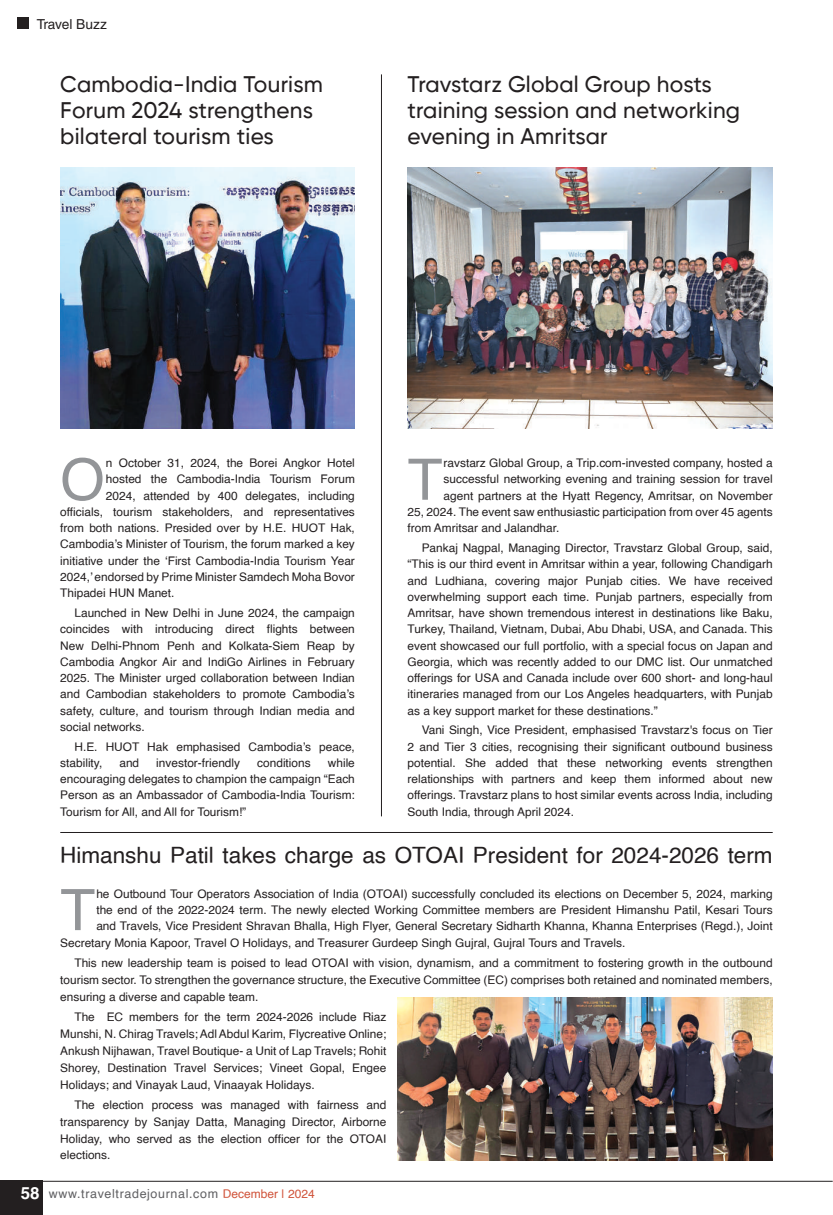
<style>
.page{position:relative;width:833px;height:1215px;background:#fff}
.page>*{position:absolute;margin:0;border:0;box-sizing:border-box;transform-origin:0 0}
.t1{font:57.12px "Helvetica";color:#939598}
.t2{font:500 22.5px/26.2px "Gilroy";letter-spacing:.01em;color:#231f20}
.t3{font:22.5px "Helvetica";color:#231f20}
.t4{font:13.75px "Helvetica CE";letter-spacing:-.005em;color:#231f20}
.t5{font:12.5px "Helvetica";letter-spacing:.05em;color:#5f5f62}
.t6{font:11.88px/16.2px "Helvetica";color:#231f20;text-align:justify}
.s1{font-family:"Helvetica CE";font-weight:700;font-size:16.88px;color:#fff}
.s2{font-size:12px;color:#d0533a}
</style>
<div class="page">
<div style="left:0;top:1181px;width:43px;height:34px;background:#231f20"></div>
<hr style="left:0;top:1181px;width:832px;height:1px;background:#231f20">
<div style="left:18px;top:18px;width:11px;height:11px;background:#231f20"></div>
<hr style="left:381px;top:74px;width:1px;height:742px;background:#231f20">
<hr style="left:60px;top:832px;width:712px;height:1px;background:#231f20">
<img style="left:407px;top:168px;width:365px;height:260px">
<img style="left:60px;top:168px;width:295px;height:260px">
<img style="left:397px;top:997px;width:375px;height:163px">
<p class="t4" style="left:37px;top:16px;width:72px">Travel Buzz</p>
<h2 class="t2" style="left:60px;top:71px;width:264px">Cambodia-India Tourism<br>Forum 2024 strengthens bilateral tourism ties</h2>
<h2 class="t2" style="left:407px;top:71px;width:334px">Travstarz Global Group hosts training session and networking evening in Amritsar</h2>
<h1 class="t1" style="left:60px;top:436px;width:46px">O</h1>
<p class="t6" style="left:106px;top:455px;width:250px">n October 31, 2024, the Borei Angkor Hotel</p>
<h1 class="t1" style="left:407px;top:436px;width:36px">T</h1>
<p class="t6" style="left:443px;top:455px;width:330px">ravstarz Global Group, a Trip.com-invested company, hosted a</p>
<p class="t6" style="left:106px;top:472px;width:250px">hosted the Cambodia-India Tourism Forum</p>
<p class="t6" style="left:106px;top:488px;width:250px">2024, attended by 400 delegates, including</p>
<p class="t6" style="left:60px;top:504px;width:296px">officials, tourism stakeholders, and representatives</p>
<p class="t6" style="left:60px;top:520px;width:296px">from both nations. Presided over by H.E. HUOT Hak,</p>
<p class="t6" style="left:60px;top:537px;width:296px">Cambodia’s Minister of Tourism, the forum marked a key</p>
<p class="t6" style="left:60px;top:553px;width:296px">initiative under the ‘First Cambodia-India Tourism Year</p>
<p class="t6" style="left:60px;top:569px;width:296px">2024,’ endorsed by Prime Minister Samdech Moha Bovor</p>
<p class="t6" style="left:60px;top:585px;width:116px">Thipadei HUN Manet.</p>
<p class="t6" style="left:60px;top:605px;width:296px;text-indent:14px">Launched in New Delhi in June 2024, the campaign coincides with introducing direct flights between New Delhi-Phnom Penh and Kolkata-Siem Reap by Cambodia Angkor Air and IndiGo Airlines in February 2025. The Minister urged collaboration between Indian and Cambodian stakeholders to promote Cambodia’s safety, culture, and tourism through Indian media and social networks.</p>
<p class="t6" style="left:60px;top:739px;width:296px;text-indent:14px">H.E. HUOT Hak emphasised Cambodia’s peace, stability,</p>
<p class="t6" style="left:443px;top:472px;width:330px">successful networking evening and training session for travel</p>
<p class="t6" style="left:443px;top:488px;width:330px">agent partners at the Hyatt Regency, Amritsar, on November</p>
<p class="t6" style="left:407px;top:504px;width:366px">25, 2024. The event saw enthusiastic participation from over 45 agents</p>
<p class="t6" style="left:407px;top:520px;width:153px">from Amritsar and Jalandhar.</p>
<p class="t6" style="left:407px;top:540px;width:366px;text-indent:14px">Pankaj Nagpal, Managing Director, Travstarz Global Group, said, “This is our third event in Amritsar within a year, following Chandigarh and Ludhiana, covering major Punjab cities. We have received overwhelming support each time. Punjab partners, especially from Amritsar, have shown tremendous interest in destinations like Baku, Turkey, Thailand, Vietnam, Dubai, Abu Dhabi, USA, and Canada. This event showcased our full portfolio, with a special focus on Japan and Georgia, which was recently added to our DMC list. Our unmatched offerings for USA and Canada include over 600 short- and long-haul itineraries managed from our Los Angeles headquarters, with Punjab as a key support market for these destinations.”</p>
<p class="t6" style="left:407px;top:722px;width:366px;text-indent:14px">Vani Singh, Vice President, emphasised Travstarz's focus on Tier 2 and Tier 3 cities, recognising their significant outbound business potential. She added that these networking events strengthen relationships with partners and keep them informed about new offerings. Travstarz plans to host similar events across India, including South India, through April 2024.</p>
<h2 class="t3" style="left:60px;top:838px;width:714px">Himanshu Patil takes charge as OTOAI President for 2024-2026 term</h2>
<h1 class="t1" style="left:60px;top:866px;width:36px">T</h1>
<p class="t6" style="left:96px;top:886px;width:677px">he Outbound Tour Operators Association of India (OTOAI) successfully concluded its elections on December 5, 2024, marking</p>
<p class="t6" style="left:119px;top:755px;width:21px">and</p>
<p class="t6" style="left:156px;top:755px;width:85px">investor-friendly</p>
<p class="t6" style="left:257px;top:755px;width:55px">conditions</p>
<p class="t6" style="left:60px;top:755px;width:296px;text-indent:267px">while encouraging delegates to champion the campaign “Each Person as an Ambassador of Cambodia-India Tourism:<br>Tourism for All, and All for Tourism!”</p>
<p class="t6" style="left:96px;top:902px;width:677px">the end of the 2022-2024 term. The newly elected Working Committee members are President Himanshu Patil, Kesari Tours</p>
<p class="t6" style="left:96px;top:918px;width:677px">and Travels, Vice President Shravan Bhalla, High Flyer, General Secretary Sidharth Khanna, Khanna Enterprises (Regd.), Joint</p>
<p class="t6" style="left:60px;top:935px;width:566px">Secretary Monia Kapoor, Travel O Holidays, and Treasurer Gurdeep Singh Gujral, Gujral Tours and Travels.</p>
<p class="t6" style="left:60px;top:955px;width:714px;line-height:16.9px;text-indent:14px">This new leadership team is poised to lead OTOAI with vision, dynamism, and a commitment to fostering growth in the outbound tourism sector. To strengthen the governance structure, the Executive Committee (EC) comprises both retained and nominated members, ensuring a diverse and capable team.</p>
<p class="t6" style="left:60px;top:1009px;width:327px;line-height:16.9px;text-indent:14px">The EC members for the term 2024-2026 include Riaz Munshi, N. Chirag Travels; Adl Abdul Karim, Flycreative Online; Ankush Nijhawan, Travel Boutique- a Unit of Lap Travels; Rohit Shorey, Destination Travel Services; Vineet Gopal, Engee Holidays; and Vinayak Laud, Vinaayak Holidays.</p>
<p class="t6" style="left:60px;top:1097px;width:327px;line-height:16.9px;text-indent:14px">The election process was managed with fairness and transparency by Sanjay Datta, Managing Director, Airborne Holiday, who served as the election officer for the OTOAI elections.</p>
<p class="t5" style="left:21px;top:1184px;width:295px"><span class="s1">58</span> www.traveltradejournal.com <span class="s2">December | 2024</span></p>
</div>
